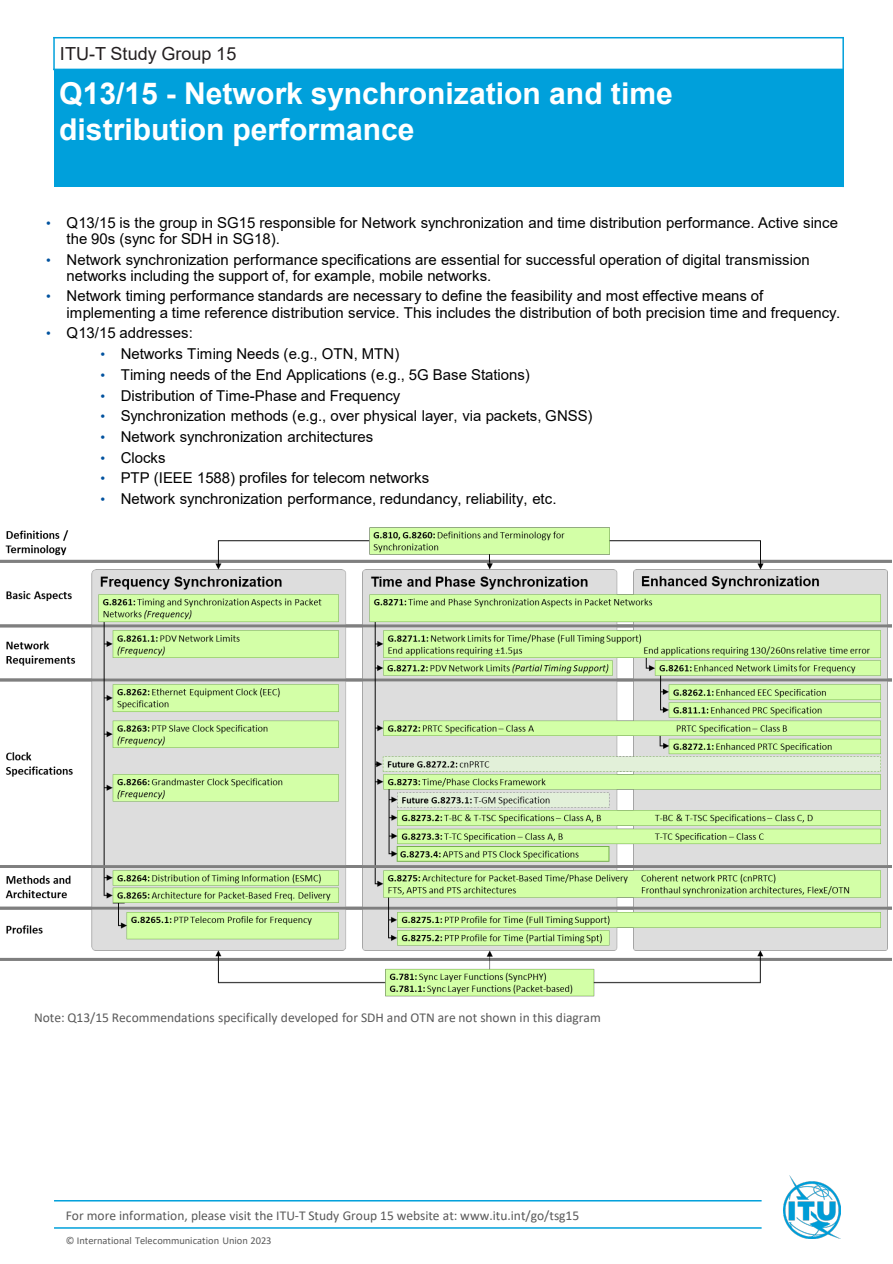
<style>
.page{position:relative;width:893px;height:1264px;background:#fff}
.page>*{position:absolute;margin:0;border:0;box-sizing:border-box;transform-origin:0 0}
.t1{font:700 30px/36px "Arial";color:#fff}
.t2{font:18px "Arial";letter-spacing:.005em;color:#231f20}
.t3{font:15px/16.2px "Arial";color:#000}
.t4{font:13.5px "Calibri";color:#595959}
.t5{font:10.5px "Calibri";letter-spacing:-.005em;color:#595959}
.s1{font-size:13.5px;color:#00529f}
</style>
<div class="page">
<div style="left:54px;top:69px;width:789px;height:118px;background:#00a0db"></div>
<hr style="left:53px;top:37px;width:2px;height:33px;background:#00a0db">
<hr style="left:842px;top:37px;width:1px;height:150px;background:#00a0db">
<hr style="left:53px;top:37px;width:790px;height:1px;background:#00a0db">
<hr style="left:54px;top:1226px;width:707px;height:2px;background:#00a0db">
<hr style="left:54px;top:1199px;width:707px;height:2px;background:#00a0db">
<img style="left:783px;top:1175px;width:57px;height:62px">
<img style="left:0;top:527px;width:890px;height:470px">
<p class="t2" style="left:60px;top:41px;width:178px">ITU-T Study Group 15</p>
<p class="t1" style="left:59px;top:75px;width:615px">Q13/15 - Network synchronization and time distribution performance</p>
<p class="t3" style="left:67px;top:214px;width:772px;text-indent:-20px"><span class="s1">•</span> Q13/15 is the group in SG15 responsible for Network synchronization and time distribution performance. Active since the 90s (sync for SDH in SG18).</p>
<p class="t3" style="left:67px;top:251px;width:744px;text-indent:-20px"><span class="s1">•</span> Network synchronization performance specifications are essential for successful operation of digital transmission networks including the support of, for example, mobile networks.</p>
<p class="t3" style="left:67px;top:288px;width:775px;text-indent:-20px"><span class="s1">•</span> Network timing performance standards are necessary to define the feasibility and most effective means of implementing a time reference distribution service. This includes the distribution of both precision time and frequency.</p>
<p class="t3" style="left:46px;top:325px;width:148px"><span class="s1">•</span> Q13/15 addresses:</p>
<p class="t3" style="left:100px;top:345px;width:300px"><span class="s1">•</span> Networks Timing Needs (e.g., OTN, MTN)</p>
<p class="t3" style="left:100px;top:366px;width:431px"><span class="s1">•</span> Timing needs of the End Applications (e.g., 5G Base Stations)</p>
<p class="t3" style="left:100px;top:387px;width:301px"><span class="s1">•</span> Distribution of Time-Phase and Frequency</p>
<p class="t3" style="left:100px;top:408px;width:493px"><span class="s1">•</span> Synchronization methods (e.g., over physical layer, via packets, GNSS)</p>
<p class="t3" style="left:100px;top:428px;width:274px"><span class="s1">•</span> Network synchronization architectures</p>
<p class="t3" style="left:100px;top:449px;width:67px"><span class="s1">•</span> Clocks</p>
<p class="t3" style="left:100px;top:470px;width:330px"><span class="s1">•</span> PTP (IEEE 1588) profiles for telecom networks</p>
<p class="t3" style="left:100px;top:490px;width:457px"><span class="s1">•</span> Network synchronization performance, redundancy, reliability, etc.</p>
<p class="t4" style="left:34px;top:1007px;width:568px">Note: Q13/15 Recommendations specifically developed for SDH and OTN are not shown in this diagram</p>
<p class="t4" style="left:66px;top:1205px;width:515px">For more information, please visit the ITU-T Study Group 15 website at: www.itu.int/go/tsg15</p>
<p class="t5" style="left:66px;top:1232px;width:207px">© International Telecommunication Union 2023</p>
</div>
